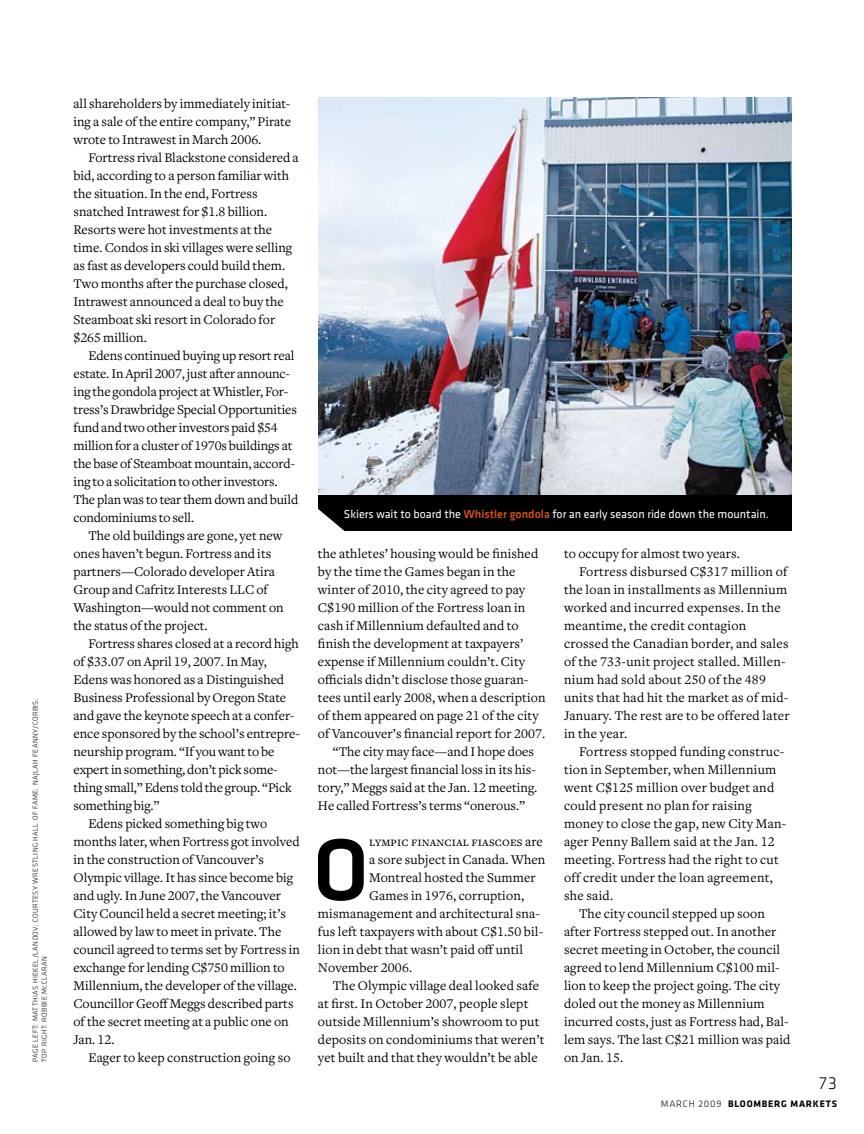
<style>
.page{position:relative;width:864px;height:1134px;background:#fff}
.page>*{position:absolute;margin:0;border:0;box-sizing:border-box;transform-origin:0 0}
.t1{font:500 90.75px "Klavika";color:#000}
.t2{font:300 18px "Klavika";color:#000}
.t3{font:13.8px/18px "Freight Text";color:#000}
.t4{font:13.8px "Freight Text";letter-spacing:.02em;color:#000}
.t5{font:13.8px "Freight Text Book SC";letter-spacing:.01em;color:#000}
.t6{font:12px "Klavika";color:#fff}
.t7{font:300 9.75px "Klavika";letter-spacing:.08em;color:#000}
.t8{font:700 9.75px "Klavika";color:#000}
.t9{font:300 7.5px "Klavika";letter-spacing:.05em;color:#000}
.s1{font-size:6px}
.s2{font-weight:500;color:#d14e1d}
.s3{font-family:"Freight Text"}
.s4{font-weight:700}
</style>
<div class="page">
<div style="left:318px;top:495px;width:474px;height:36px;background:#000"></div>
<img style="left:318px;top:97px;width:474px;height:398px">
<p class="t9" style="left:31px;top:1062px;width:365px;rotate:-90deg">PAGE LEFT: MATTHIAS HIE KE L/LANDOV; COURTESY WRESTLING HALL OF FAME; NAJLAH FEANNY/CORBIS;</p>
<p class="t9" style="left:40px;top:1062px;width:106px;rotate:-90deg">TOP RIG HT: ROBBIE M<span class="s1">C</span>CLARAN</p>
<p class="t3" style="left:74px;top:95px;width:219px;text-align:justify">all shareholders by immediately initiat&shy;ing a sale of the entire company,” Pirate wrote to Intrawest in March 2006.</p>
<p class="t3" style="left:74px;top:149px;width:227px;text-indent:15px">Fortress rival Blackstone considered a bid, according to a person familiar with the situation. In the end, Fortress snatched Intrawest for $1.8 billion.<br>Resorts were hot investments at the time. Condos in ski villages were selling as fast as developers could build them.<br>Two months after the purchase closed, Intrawest announced a deal to buy the Steamboat ski resort in Colorado for $265 million.</p>
<p class="t3" style="left:74px;top:347px;width:226px;text-indent:15px">Edens continued buying up resort real estate. In April 2007, just after announc&shy;ing the gondola project at Whistler, For&shy;tress’s Drawbridge Special Opportunities fund and two other investors paid $54 million for a cluster of 1970s buildings at the base of Steamboat mountain, accord&shy;ing to a solicitation to other investors.<br>The plan was to tear them down and build condominiums to sell.</p>
<p class="t3" style="left:74px;top:527px;width:212px;text-indent:15px">The old buildings are gone, yet new ones haven’t begun. Fortress and its partners—Colorado developer Atira Group and Cafritz Interests LLC of Washington—would not comment on the status of the project.</p>
<p class="t3" style="left:89px;top:635px;width:212px">Fortress shares closed at a record high</p>
<p class="t3" style="left:74px;top:653px;width:195px">of $33.07 on April 19, 2007. In May,</p>
<p class="t3" style="left:74px;top:671px;width:212px">Edens was honored as a Distinguished</p>
<p class="t3" style="left:74px;top:689px;width:214px">Business Professional by Oregon State</p>
<p class="t3" style="left:74px;top:707px;width:222px">and gave the keynote speech at a confer-</p>
<p class="t3" style="left:74px;top:725px;width:228px">ence sponsored by the school’s entrepre-</p>
<p class="t3" style="left:74px;top:743px;width:202px">neurship program. “If you want to be</p>
<p class="t3" style="left:74px;top:761px;width:206px">expert in something, don’t pick some-</p>
<p class="t3" style="left:74px;top:779px;width:220px">thing small,” Edens told the group. “Pick</p>
<p class="t3" style="left:74px;top:797px;width:87px">something big.”</p>
<p class="t3" style="left:89px;top:815px;width:180px">Edens picked something big two</p>
<p class="t3" style="left:74px;top:833px;width:228px">months later, when Fortress got involved</p>
<p class="t3" style="left:74px;top:851px;width:192px">in the construction of Vancouver’s</p>
<p class="t3" style="left:74px;top:869px;width:221px">Olympic village. It has since become big</p>
<p class="t3" style="left:74px;top:887px;width:209px">and ugly. In June 2007, the Vancouver</p>
<p class="t3" style="left:74px;top:905px;width:214px">City Council held a secret meeting; it’s</p>
<p class="t3" style="left:74px;top:923px;width:209px">allowed by law to meet in private. The</p>
<p class="t3" style="left:74px;top:941px;width:228px">council agreed to terms set by Fortress in</p>
<p class="t3" style="left:74px;top:959px;width:213px">exchange for lending C$750 million to</p>
<p class="t3" style="left:74px;top:977px;width:225px">Millennium, the developer of the village.</p>
<p class="t3" style="left:74px;top:995px;width:222px">Councillor Geoff Meggs described parts</p>
<p class="t3" style="left:74px;top:1013px;width:217px">of the secret meeting at a public one on</p>
<p class="t3" style="left:74px;top:1031px;width:43px">Jan. 12.</p>
<p class="t3" style="left:89px;top:1049px;width:204px">Eager to keep construction going so</p>
<p class="t6" style="left:344px;top:506px;width:427px">Skiers wait to board the <span class="s2">Whistler gondola</span> for an early season ride down the mountain.</p>
<p class="t3" style="left:318px;top:545px;width:222px">the athletes’ housing would be finished</p>
<p class="t3" style="left:318px;top:563px;width:199px">by the time the Games began in the</p>
<p class="t3" style="left:318px;top:581px;width:209px">winter of 2010, the city agreed to pay</p>
<p class="t3" style="left:318px;top:599px;width:209px">C$190 million of the Fortress loan in</p>
<p class="t3" style="left:318px;top:617px;width:202px">cash if Millennium defaulted and to</p>
<p class="t3" style="left:318px;top:635px;width:207px">finish the development at taxpayers’</p>
<p class="t3" style="left:318px;top:653px;width:209px">expense if Millennium couldn’t. City</p>
<p class="t3" style="left:318px;top:671px;width:212px">officials didn’t disclose those guaran-</p>
<p class="t3" style="left:318px;top:689px;width:229px">tees until early 2008, when a description</p>
<p class="t3" style="left:318px;top:707px;width:222px">of them appeared on page 21 of the city</p>
<p class="t3" style="left:318px;top:724px;width:229px">of Vancouver’s financial report for 2007.</p>
<p class="t3" style="left:333px;top:742px;width:203px">“The city may face—and I hope does</p>
<p class="t3" style="left:318px;top:760px;width:219px">not—the largest financial loss in its his-</p>
<p class="t3" style="left:318px;top:778px;width:221px">tory,” Meggs said at the Jan. 12 meeting.</p>
<p class="t3" style="left:318px;top:796px;width:209px">He called Fortress’s terms “onerous.”</p>
<h1 class="t1" style="left:313px;top:809px;width:47px">O</h1>
<p class="t5" style="left:369px;top:834px;width:175px">lympic financial fiascoes <span class="s3">are</span></p>
<p class="t3" style="left:369px;top:851px;width:178px">a sore subject in Canada. When</p>
<p class="t3" style="left:369px;top:869px;width:168px">Montreal hosted the Summer</p>
<p class="t3" style="left:369px;top:887px;width:156px">Games in 1976, corruption,</p>
<p class="t3" style="left:318px;top:905px;width:223px">mismanagement and architectural sna-</p>
<p class="t3" style="left:318px;top:923px;width:227px">fus left taxpayers with about C$1.50 bil-</p>
<p class="t3" style="left:318px;top:941px;width:207px">lion in debt that wasn’t paid off until</p>
<p class="t3" style="left:318px;top:959px;width:96px">November 2006.</p>
<p class="t3" style="left:333px;top:977px;width:208px">The Olympic village deal looked safe</p>
<p class="t3" style="left:318px;top:995px;width:212px">at first. In October 2007, people slept</p>
<p class="t3" style="left:318px;top:1013px;width:223px">outside Millennium’s showroom to put</p>
<p class="t3" style="left:318px;top:1031px;width:228px">deposits on condominiums that weren’t</p>
<p class="t3" style="left:318px;top:1049px;width:221px">yet built and that they wouldn’t be able</p>
<p class="t3" style="left:564px;top:545px;width:177px">to occupy for almost two years.</p>
<p class="t4" style="left:579px;top:564px;width:210px">Fortress disbursed C$317 million of</p>
<p class="t4" style="left:564px;top:582px;width:225px">the loan in installments as Millennium</p>
<p class="t4" style="left:564px;top:600px;width:218px">worked and incurred expenses. In the</p>
<p class="t4" style="left:564px;top:618px;width:184px">meantime, the credit contagion</p>
<p class="t4" style="left:564px;top:636px;width:226px">crossed the Canadian border, and sales</p>
<p class="t4" style="left:564px;top:654px;width:223px">of the 733-unit project stalled. Millen-</p>
<p class="t4" style="left:564px;top:672px;width:204px">nium had sold about 250 of the 489</p>
<p class="t4" style="left:564px;top:690px;width:226px">units that had hit the market as of mid-</p>
<p class="t4" style="left:564px;top:708px;width:227px">January. The rest are to be offered later</p>
<p class="t4" style="left:564px;top:726px;width:65px">in the year.</p>
<p class="t4" style="left:579px;top:744px;width:207px">Fortress stopped funding construc-</p>
<p class="t4" style="left:564px;top:762px;width:214px">tion in September, when Millennium</p>
<p class="t4" style="left:564px;top:780px;width:212px">went C$125 million over budget and</p>
<p class="t4" style="left:564px;top:798px;width:189px">could present no plan for raising</p>
<p class="t4" style="left:564px;top:816px;width:224px">money to close the gap, new City Man-</p>
<p class="t4" style="left:564px;top:834px;width:212px">ager Penny Ballem said at the Jan. 12</p>
<p class="t4" style="left:564px;top:852px;width:216px">meeting. Fortress had the right to cut</p>
<p class="t4" style="left:564px;top:870px;width:210px">off credit under the loan agreement,</p>
<p class="t3" style="left:564px;top:887px;width:51px">she said.</p>
<p class="t3" style="left:579px;top:905px;width:187px">The city council stepped up soon</p>
<p class="t3" style="left:564px;top:923px;width:214px">after Fortress stepped out. In another</p>
<p class="t3" style="left:564px;top:941px;width:218px">secret meeting in October, the council</p>
<p class="t3" style="left:564px;top:959px;width:217px">agreed to lend Millennium C$100 mil-</p>
<p class="t3" style="left:564px;top:977px;width:218px">lion to keep the project going. The city</p>
<p class="t3" style="left:564px;top:995px;width:202px">doled out the money as Millennium</p>
<p class="t3" style="left:564px;top:1013px;width:226px">incurred costs, just as Fortress had, Bal-</p>
<p class="t3" style="left:564px;top:1031px;width:228px">lem says. The last C$21 million was paid</p>
<p class="t3" style="left:564px;top:1049px;width:61px">on Jan. 15.</p>
<h2 class="t2" style="left:819px;top:1072px;width:19px">73</h2>
<p class="t7" style="left:661px;top:1098px;width:115px">MARCH 2009 <span class="s4">BLOOMBERG</span></p>
<p class="t8" style="left:791px;top:1097px;width:36px">MARKETS</p>
</div>
